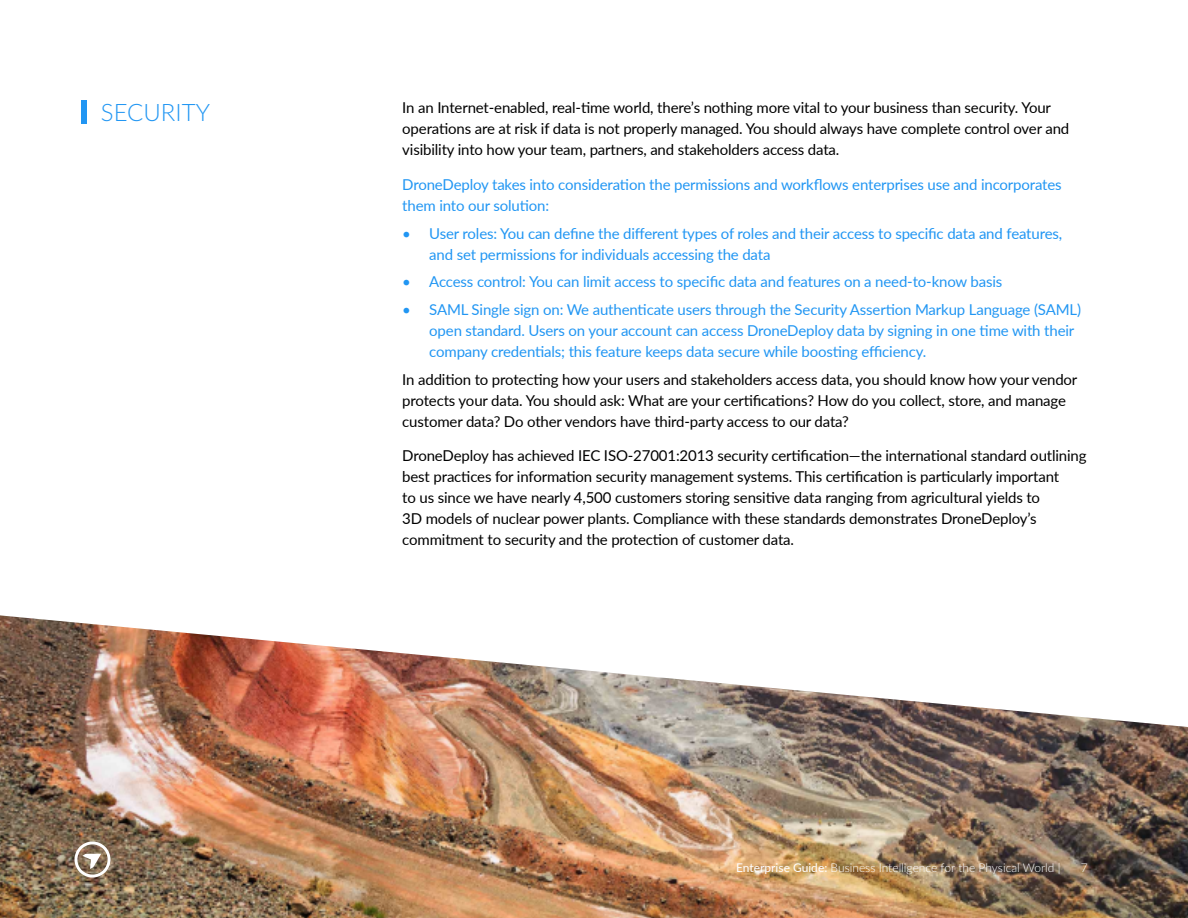
<style>
.page{position:relative;width:1188px;height:918px;background:#fff}
.page>*{position:absolute;margin:0;border:0;box-sizing:border-box;transform-origin:0 0}
.t1{font:300 24px "Lato";color:#2196f3}
.t2{font:15px/21px "Lato";letter-spacing:-.01em;color:#000}
.t3{font:15px/21px "Lato";letter-spacing:-.01em;color:#2196f3}
.t4{font:300 12px "Lato";color:#fff}
.s1{font-weight:400}
</style>
<div class="page">
<img style="left:0;top:615px;width:1188px;height:303px">
<svg style="left:75px;top:842px;width:36px;height:35px"></svg>
<div style="left:81px;top:100px;width:5px;height:24px;background:#2196f3"></div>
<h1 class="t1" style="left:101px;top:102px;width:111px">SECURITY</h1>
<p class="t2" style="left:402px;top:97px;width:669px">In an Internet-enabled, real-time world, there’s nothing more vital to your business than security. Your operations are at risk if data is not properly managed. You should always have complete control over and visibility into how your team, partners, and stakeholders access data.</p>
<p class="t3" style="left:402px;top:173px;width:661px">DroneDeploy takes into consideration the permissions and workflows enterprises use and incorporates them into our solution:</p>
<p class="t3" style="left:429px;top:224px;width:634px;text-indent:-27px">• User roles: You can define the different types of roles and their access to specific data and features, and set permissions for individuals accessing the data</p>
<p class="t3" style="left:402px;top:273px;width:602px">• Access control: You can limit access to specific data and features on a need-to-know basis</p>
<p class="t3" style="left:429px;top:300px;width:653px;text-indent:-27px">• SAML Single sign on: We authenticate users through the Security Assertion Markup Language (SAML) open standard. Users on your account can access DroneDeploy data by signing in one time with their company credentials; this feature keeps data secure while boosting efficiency.</p>
<p class="t2" style="left:402px;top:368px;width:677px">In addition to protecting how your users and stakeholders access data, you should know how your vendor protects your data. You should ask: What are your certifications? How do you collect, store, and manage customer data? Do other vendors have third-party access to our data?</p>
<p class="t2" style="left:402px;top:445px;width:686px">DroneDeploy has achieved IEC ISO-27001:2013 security certification—the international standard outlining best practices for information security management systems. This certification is particularly important<br>to us since we have nearly 4,500 customers storing sensitive data ranging from agricultural yields to<br>3D models of nuclear power plants. Compliance with these standards demonstrates DroneDeploy’s commitment to security and the protection of customer data.</p>
<p class="t4" style="left:736px;top:862px;width:326px"><span class="s1">Enterprise Guide:</span> Business Intelligence for the Physical World |</p>
<p class="t4" style="left:1081px;top:862px;width:8px">7</p>
</div>
